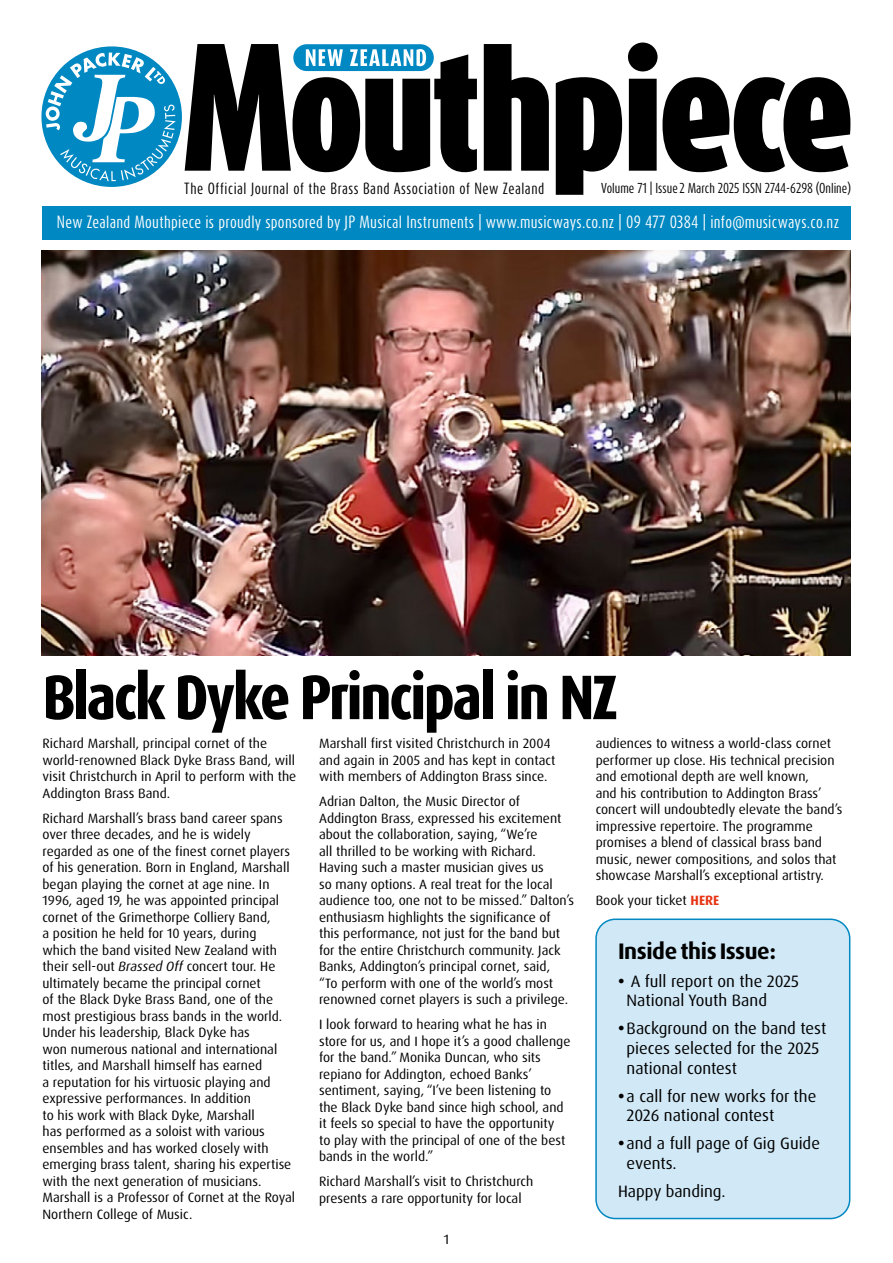
<style>
.page{position:relative;width:893px;height:1263px;background:#fff}
.page>*{position:absolute;margin:0;border:0;box-sizing:border-box;transform-origin:0 0}
.t1{font:800 condensed 63px "Dax Pro";letter-spacing:-.04em;color:#000}
.t2{font:700 22.5px "Dax Pro";letter-spacing:-.02em;color:#000}
.t3{font:16.5px/19.5px "Dax Pro";color:#000}
.t4{font:14.7px "Dax Compact Pro";letter-spacing:.02em;color:#fff}
.t5{font:13.5px/16.5px "Dax Pro";color:#000}
.t6{font:13.5px "Dax Compact Pro";letter-spacing:.04em;color:#000}
.t7{font:12px "Dax Compact Pro";color:#000}
.s1{font-style:italic}
.s2{font-weight:700;color:#e63312}
.s3{font-weight:700}
</style>
<div class="page">
<div style="left:41px;top:46px;width:141px;height:141px;background:#0088c2;border-radius:50%"></div>
<svg style="left:45px;top:53px;width:131px;height:128px"></svg>
<div style="left:43px;top:206px;width:808px;height:33px;background:#0088c2"></div>
<svg style="left:185px;top:44px;width:292px;height:128px"></svg>
<svg style="left:484px;top:44px;width:65px;height:127px"></svg>
<svg style="left:556px;top:77px;width:66px;height:118px"></svg>
<svg style="left:628px;top:43px;width:222px;height:129px"></svg>
<div style="left:596px;top:919px;width:254px;height:299px;background:#d1e8f6;border-radius:19px"></div>
<div style="left:595px;top:918px;width:255px;height:301px;border:2px solid #0088c2;border-radius:19px"></div>
<img style="left:41px;top:251px;width:809px;height:405px">
<p class="t6" style="left:184px;top:179px;width:362px">The Official Journal of the Brass Band Association of New Zealand</p>
<p class="t7" style="left:601px;top:180px;width:251px">Volume 71 | Issue 2 March 2025 ISSN 2744-6298 (Online)</p>
<p class="t4" style="left:57px;top:212px;width:784px">New Zealand Mouthpiece is proudly sponsored by JP Musical Instruments | www.musicways.co.nz | 09 477 0384 | info@musicways.co.nz</p>
<h1 class="t1" style="left:43px;top:657px;width:577px">Black Dyke Principal in NZ</h1>
<p class="t5" style="left:43px;top:735px;width:255px">Richard Marshall, principal cornet of the world-renowned Black Dyke Brass Band, will visit Christchurch in April to perform with the Addington Brass Band.</p>
<p class="t5" style="left:43px;top:810px;width:254px">Richard Marshall’s brass band career spans over three decades, and he is widely regarded as one of the finest cornet players of his generation. Born in England, Marshall began playing the cornet at age nine. In 1996, aged 19, he was appointed principal cornet of the Grimethorpe Colliery Band,<br>a position he held for 10 years, during<br>which the band visited New Zealand with their sell-out <span class="s1">Brassed Off</span> concert tour. He ultimately became the principal cornet<br>of the Black Dyke Brass Band, one of the most prestigious brass bands in the world.<br>Under his leadership, Black Dyke has<br>won numerous national and international titles, and Marshall himself has earned<br>a reputation for his virtuosic playing and expressive performances. In addition<br>to his work with Black Dyke, Marshall<br>has performed as a soloist with various ensembles and has worked closely with emerging brass talent, sharing his expertise with the next generation of musicians.<br>Marshall is a Professor of Cornet at the Royal Northern College of Music.</p>
<p class="t5" style="left:596px;top:735px;width:248px">audiences to witness a world-class cornet performer up close. His technical precision and emotional depth are well known,<br>and his contribution to Addington Brass’ concert will undoubtedly elevate the band’s impressive repertoire. The programme promises a blend of classical brass band music, newer compositions, and solos that showcase Marshall’s exceptional artistry.</p>
<p class="t5" style="left:596px;top:892px;width:125px">Book your ticket <span class="s2">HERE</span></p>
<p class="t5" style="left:319px;top:735px;width:238px">Marshall first visited Christchurch in 2004 and again in 2005 and has kept in contact with members of Addington Brass since.</p>
<p class="t5" style="left:319px;top:793px;width:256px">Adrian Dalton, the Music Director of Addington Brass, expressed his excitement about the collaboration, saying, “We’re<br>all thrilled to be working with Richard.<br>Having such a master musician gives us<br>so many options. A real treat for the local audience too, one not to be missed.” Dalton’s enthusiasm highlights the significance of this performance, not just for the band but for the entire Christchurch community. Jack Banks, Addington’s principal cornet, said,<br>“To perform with one of the world’s most renowned cornet players is such a privilege.</p>
<p class="t5" style="left:319px;top:1016px;width:253px">I look forward to hearing what he has in store for us, and I hope it’s a good challenge for the band.” Monika Duncan, who sits repiano for Addington, echoed Banks’ sentiment, saying, “I’ve been listening to the Black Dyke band since high school, and it feels so special to have the opportunity<br>to play with the principal of one of the best bands in the world.”</p>
<p class="t5" style="left:319px;top:1173px;width:216px">Richard Marshall’s visit to Christchurch presents a rare opportunity for local</p>
<h2 class="t2" style="left:618px;top:936px;width:159px">Inside this Issue:</h2>
<p class="t3" style="left:627px;top:971px;width:174px;text-indent:-8px"><span class="s3">•</span> A full report on the 2025<br>National Youth Band</p>
<p class="t3" style="left:627px;top:1019px;width:201px;text-indent:-8px"><span class="s3">•</span>Background on the band test pieces selected for the 2025 national contest</p>
<p class="t3" style="left:627px;top:1086px;width:191px;text-indent:-8px"><span class="s3">•</span>a call for new works for the<br>2026 national contest</p>
<p class="t3" style="left:627px;top:1133px;width:195px;text-indent:-8px"><span class="s3">•</span>and a full page of Gig Guide events.</p>
<p class="t3" style="left:618px;top:1181px;width:109px">Happy banding.</p>
<p class="t5" style="left:444px;top:1231px;width:7px">1</p>
</div>
